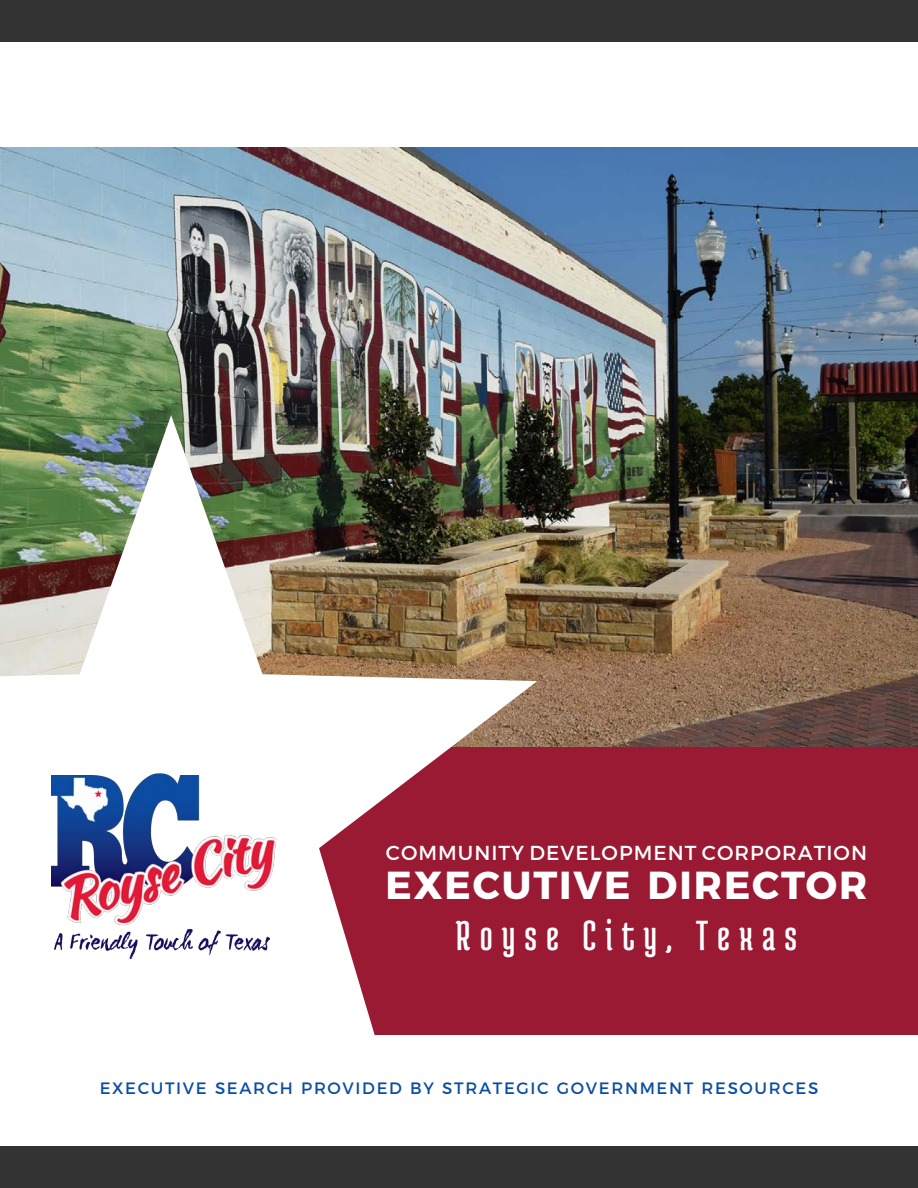
<style>
.page{position:relative;width:918px;height:1188px;background:#fff}
.page>*{position:absolute;margin:0;border:0;box-sizing:border-box;transform-origin:0 0}
.Paragraph_Header_Gre{font:45px "Medula One";letter-spacing:.2em;color:#fff}
.White_Header_Text{font:700 39px "Montserrat";letter-spacing:.05em;color:#fff}
.Paragraph_Header_Gre-2{font:20.25px "Montserrat";letter-spacing:.05em;color:#fff}
.Paragraph_Header_Gre-3{font:16.5px "Montserrat";letter-spacing:.1em;color:#0c4da2}
</style>
<div class="page">
<img style="left:0;top:147px;width:918px;height:600px">
<div style="left:301px;top:747px;width:617px;height:288px;background:#9a1a33"></div>
<div style="left:0;top:0;width:918px;height:41px;background:#323332"></div>
<img style="left:0;top:415px;width:537px;height:620px">
<div style="left:0;top:1147px;width:918px;height:41px;background:#323332"></div>
<img style="left:51px;top:768px;width:228px;height:191px">
<p class="Paragraph_Header_Gre-2" style="left:386px;top:836px;width:483px">COMMUNITY DEVELOPMENT CORPORATION</p>
<p class="White_Header_Text" style="left:386px;top:853px;width:483px">EXECUTIVE DIRECTOR</p>
<p class="Paragraph_Header_Gre" style="left:456px;top:912px;width:343px">Royse City, Texas</p>
<p class="Paragraph_Header_Gre-3" style="left:100px;top:1075px;width:720px">EXECUTIVE SEARCH PROVIDED BY STRATEGIC GOVERNMENT RESOURCES</p>
</div>
